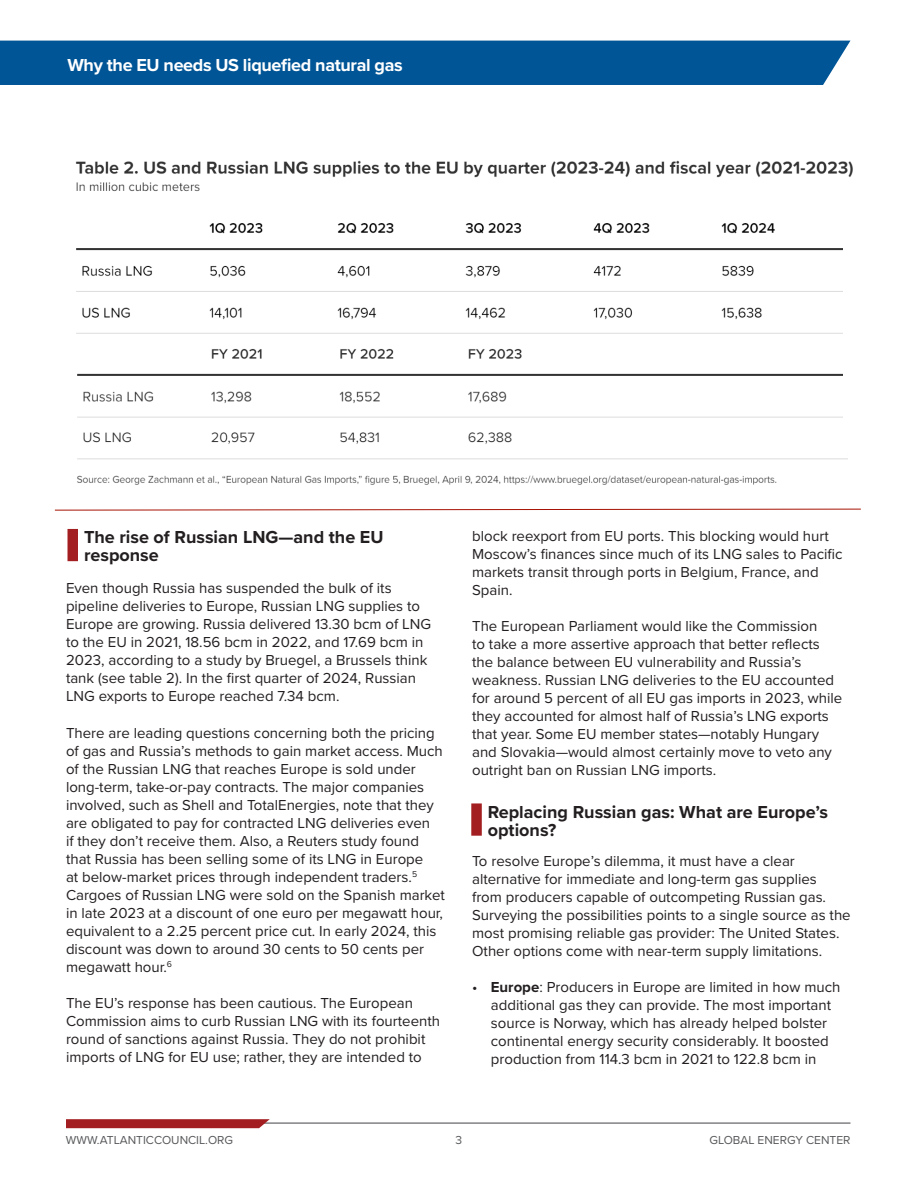
<style>
.page{position:relative;width:918px;height:1188px;background:#fff}
.page>*{position:absolute;margin:0;border:0;box-sizing:border-box;transform-origin:0 0}
.Sub_2{font:700 18px/18px "Proxima Nova";color:#231f20}
.t1{font:700 18px "Proxima Nova";letter-spacing:-.02em;color:#fff}
.t2{font:15px/18px "Proxima Nova";color:#231f20}
.t3{font:12px "Proxima Nova";color:#57585a}
.s1{font-weight:700}
</style>
<div class="page">
<div style="left:0;top:41px;width:850px;height:44px;background:#005596"></div>
<hr style="left:68px;top:1123px;width:782px;height:1px;background:#57585a">
<svg style="left:66px;top:1119px;width:204px;height:9px;background:#a5272a"></svg>
<svg style="left:54px;top:508px;width:807px;height:3px"></svg>
<div style="left:68px;top:529px;width:10px;height:32px;background:#a21e21"></div>
<div style="left:471px;top:803px;width:11px;height:33px;background:#a21e21"></div>
<img style="left:77px;top:349px;width:771px;height:136px">
<img style="left:75px;top:160px;width:778px;height:174px">
<div style="left:843px;top:206px;width:21px;height:246px;background:#fff"></div>
<div style="left:584px;top:343px;width:171px;height:19px;background:#fff"></div>
<div style="left:584px;top:386px;width:164px;height:16px;background:#fff"></div>
<div style="left:584px;top:432px;width:158px;height:14px;background:#fff"></div>
<p class="t1" style="left:68px;top:52px;width:337px">Why the EU needs US liquefied natural gas</p>
<p class="Sub_2" style="left:84px;top:528px;width:301px">The rise of Russian LNG—and the EU response</p>
<p class="t2" style="left:66px;top:579px;width:367px">Even though Russia has suspended the bulk of its pipeline deliveries to Europe, Russian LNG supplies to Europe are growing. Russia delivered 13.30 bcm of LNG to the EU in 2021, 18.56 bcm in 2022, and 17.69 bcm in 2023, according to a study by Bruegel, a Brussels think tank (see table 2). In the first quarter of 2024, Russian LNG exports to Europe reached 7.34 bcm.</p>
<p class="t2" style="left:66px;top:723px;width:380px">There are leading questions concerning both the pricing of gas and Russia’s methods to gain market access. Much of the Russian LNG that reaches Europe is sold under long-term, take-or-pay contracts. The major companies involved, such as Shell and TotalEnergies, note that they are obligated to pay for contracted LNG deliveries even<br>if they don’t receive them. Also, a Reuters study found that Russia has been selling some of its LNG in Europe<br>at below-market prices through independent traders.<sup>5<br></sup>Cargoes of Russian LNG were sold on the Spanish market in late 2023 at a discount of one euro per megawatt hour, equivalent to a 2.25 percent price cut. In early 2024, this discount was down to around 30 cents to 50 cents per megawatt hour.<sup>6</sup></p>
<p class="t2" style="left:66px;top:993px;width:376px">The EU’s response has been cautious. The European Commission aims to curb Russian LNG with its fourteenth round of sanctions against Russia. They do not prohibit imports of LNG for EU use; rather, they are intended to</p>
<p class="t2" style="left:472px;top:526px;width:372px">block reexport from EU ports. This blocking would hurt Moscow’s finances since much of its LNG sales to Pacific markets transit through ports in Belgium, France, and Spain.</p>
<p class="t2" style="left:472px;top:616px;width:372px">The European Parliament would like the Commission<br>to take a more assertive approach that better reflects the balance between EU vulnerability and Russia’s weakness. Russian LNG deliveries to the EU accounted for around 5 percent of all EU gas imports in 2023, while they accounted for almost half of Russia’s LNG exports that year. Some EU member states—notably Hungary and Slovakia—would almost certainly move to veto any outright ban on Russian LNG imports.</p>
<p class="Sub_2" style="left:488px;top:802px;width:342px">Replacing Russian gas: What are Europe’s options?</p>
<p class="t2" style="left:472px;top:851px;width:380px">To resolve Europe’s dilemma, it must have a clear alternative for immediate and long-term gas supplies<br>from producers capable of outcompeting Russian gas.<br>Surveying the possibilities points to a single source as the most promising reliable gas provider: The United States.<br>Other options come with near-term supply limitations.</p>
<p class="t2" style="left:491px;top:977px;width:351px;text-indent:-19px">• <span class="s1">Europe</span>: Producers in Europe are limited in how much additional gas they can provide. The most important source is Norway, which has already helped bolster continental energy security considerably. It boosted production from 114.3 bcm in 2021 to 122.8 bcm in</p>
<p class="t3" style="left:66px;top:1132px;width:169px">WWW.ATLANTICCOUNCIL.ORG</p>
<p class="t3" style="left:456px;top:1132px;width:8px">3</p>
<p class="t3" style="left:709px;top:1132px;width:143px">GLOBAL ENERGY CENTER</p>
</div>
